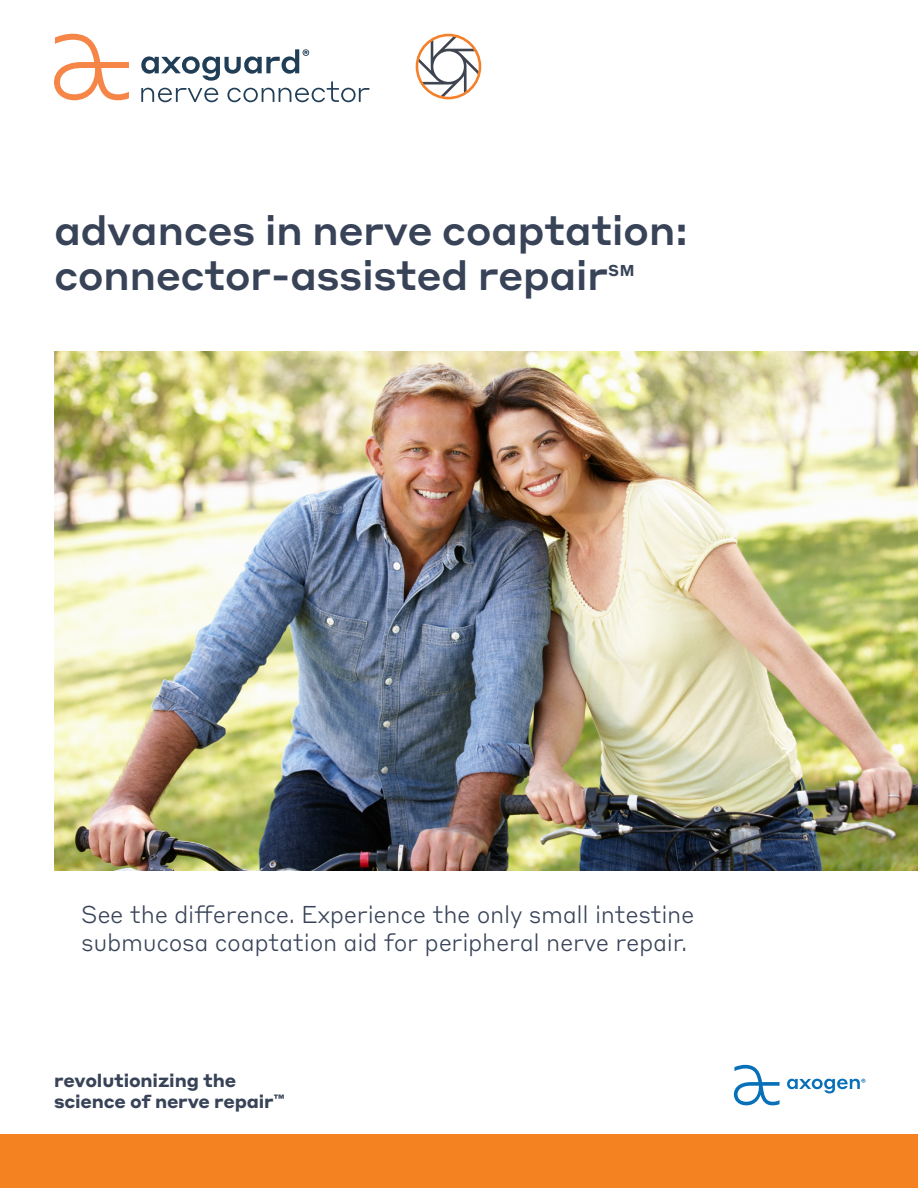
<style>
.page{position:relative;width:918px;height:1188px;background:#fff}
.page>*{position:absolute;margin:0;border:0;box-sizing:border-box;transform-origin:0 0}
.t1{font:500 40.5px/45px "Styrene A";letter-spacing:-.015em;color:#384358}
.t2{font:300 24px/28.5px "Styrene B";letter-spacing:-.015em;color:#384358}
.t3{font:700 18px "Styrene A";letter-spacing:-.01em;color:#384358}
</style>
<div class="page">
<svg style="left:54px;top:34px;width:75px;height:66px"></svg>
<svg style="left:141px;top:49px;width:228px;height:53px"></svg>
<svg style="left:734px;top:1065px;width:46px;height:40px"></svg>
<svg style="left:787px;top:1079px;width:78px;height:14px"></svg>
<div style="left:0;top:1134px;width:918px;height:54px;background:#f58220"></div>
<img style="left:54px;top:351px;width:864px;height:520px">
<svg style="left:416px;top:34px;width:65px;height:65px"></svg>
<p class="t1" style="left:54px;top:204px;width:636px">advances in nerve coaptation: connector-assisted repair<sup>sm</sup></p>
<p class="t2" style="left:81px;top:898px;width:615px">See the difference. Experience the only small intestine submucosa coaptation aid for peripheral nerve repair.</p>
<p class="t3" style="left:54px;top:1065px;width:184px">revolutionizing the</p>
<p class="t3" style="left:54px;top:1086px;width:232px">science of nerve repair<sup>™</sup></p>
</div>
